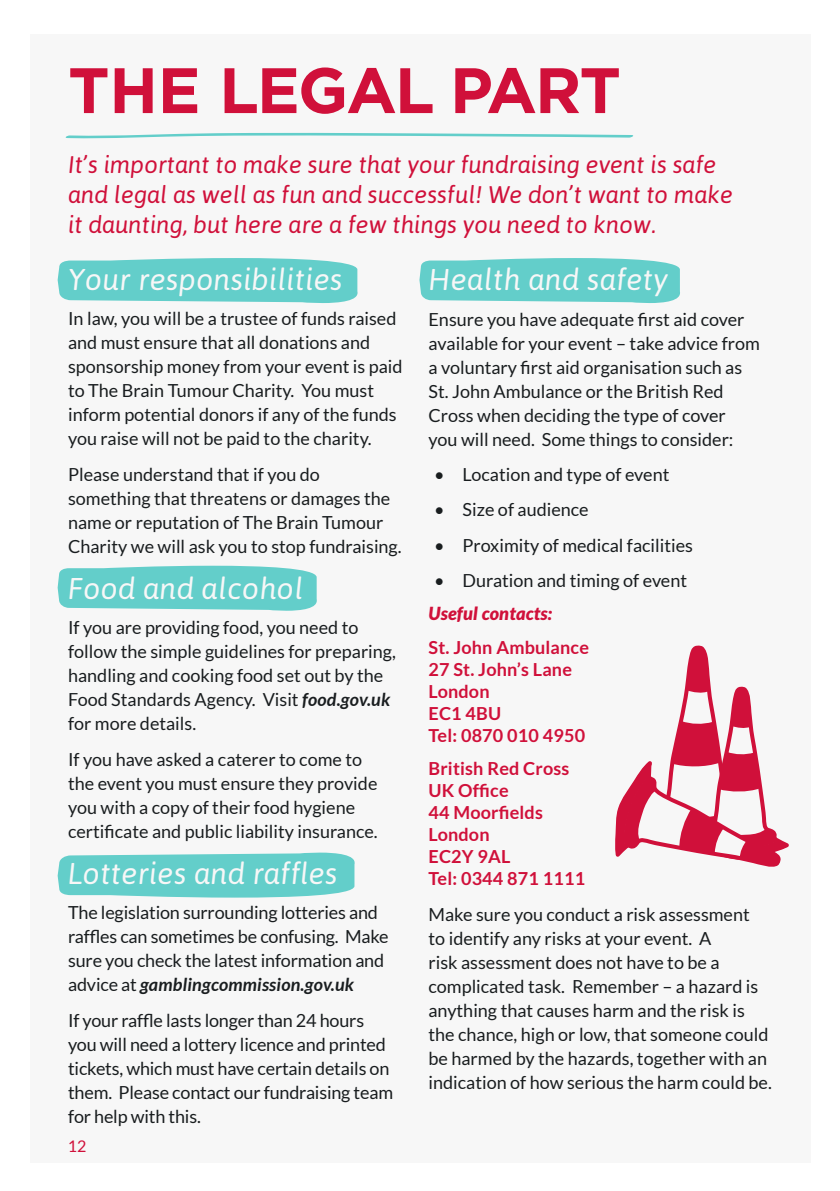
<style>
.page{position:relative;width:840px;height:1191px;background:#fff}
.page>*{position:absolute;margin:0;border:0;box-sizing:border-box;transform-origin:0 0}
.t1{font:700 64px "Gotham";letter-spacing:-.03em;color:#d0103a}
.t2{font:italic 30px "Asap";letter-spacing:.01em;color:#f7f7f7}
.t3{font:italic 24px/30px "Asap";color:#d0103a}
.t4{font:18px/24px "Lato";color:#191d1f}
.t5{font:700 18px/22px "Lato";letter-spacing:.01em;color:#d0103a}
.t6{font:italic 900 18px "Lato";letter-spacing:.01em;color:#d0103a}
.t7{font:16px "Lato";color:#d0103a}
.s1{font-weight:700;font-style:italic}
</style>
<div class="page">
<div style="left:30px;top:34px;width:779px;height:1128px;background:#f7f7f7"></div>
<svg style="left:65px;top:133px;width:569px;height:6px"></svg>
<svg style="left:58px;top:566px;width:259px;height:45px;background:#6fd1cd"></svg>
<svg style="left:58px;top:258px;width:300px;height:45px;background:#6fd1cd"></svg>
<svg style="left:419px;top:258px;width:261px;height:45px;background:#6fd1cd"></svg>
<svg style="left:58px;top:852px;width:297px;height:45px;background:#6fd1cd"></svg>
<svg style="left:615px;top:645px;width:174px;height:222px"></svg>
<h1 class="t1" style="left:68px;top:53px;width:554px">The LEGAL PART</h1>
<h3 class="t3" style="left:68px;top:149px;width:666px">It’s important to make sure that your fundraising event is safe and legal as well as fun and successful! We don’t want to make it daunting, but here are a few things you need to know.</h3>
<h2 class="t2" style="left:68px;top:262px;width:276px">Your responsibilities</h2>
<p class="t4" style="left:68px;top:306px;width:336px">In law, you will be a trustee of funds raised and must ensure that all donations and sponsorship money from your event is paid to The Brain Tumour Charity. You must inform potential donors if any of the funds you raise will not be paid to the charity.</p>
<p class="t4" style="left:68px;top:462px;width:335px">Please understand that if you do something that threatens or damages the name or reputation of The Brain Tumour Charity we will ask you to stop fundraising.</p>
<h2 class="t2" style="left:68px;top:571px;width:236px">Food and alcohol</h2>
<p class="t4" style="left:68px;top:615px;width:329px">If you are providing food, you need to follow the simple guidelines for preparing, handling and cooking food set out by the Food Standards Agency. Visit <span class="s1">food.gov.uk </span>for more details.</p>
<p class="t4" style="left:68px;top:747px;width:311px">If you have asked a caterer to come to the event you must ensure they provide you with a copy of their food hygiene certificate and public liability insurance.</p>
<h2 class="t2" style="left:68px;top:856px;width:271px">Lotteries and raffles</h2>
<p class="t4" style="left:68px;top:900px;width:322px">The legislation surrounding lotteries and raffles can sometimes be confusing. Make sure you check the latest information and advice at <span class="s1">gamblingcommission.gov.uk</span></p>
<p class="t4" style="left:68px;top:1008px;width:326px">If your raffle lasts longer than 24 hours you will need a lottery licence and printed tickets, which must have certain details on them. Please contact our fundraising team for help with this.</p>
<h2 class="t2" style="left:428px;top:262px;width:241px">Health and safety</h2>
<p class="t4" style="left:428px;top:307px;width:332px">Ensure you have adequate first aid cover available for your event – take advice from a voluntary first aid organisation such as St. John Ambulance or the British Red Cross when deciding the type of cover<br>you will need. Some things to consider:</p>
<p class="t4" style="left:434px;top:462px;width:236px">• Location and type of event</p>
<p class="t4" style="left:434px;top:498px;width:156px">• Size of audience</p>
<p class="t4" style="left:434px;top:533px;width:260px">• Proximity of medical facilities</p>
<p class="t4" style="left:434px;top:568px;width:254px">• Duration and timing of event</p>
<p class="t6" style="left:428px;top:603px;width:125px">Useful contacts:</p>
<p class="t5" style="left:428px;top:636px;width:162px">St. John Ambulance<br>27 St. John’s Lane<br>London<br>EC1 4BU<br>Tel: 0870 010 4950</p>
<p class="t5" style="left:428px;top:757px;width:158px">British Red Cross<br>UK Office<br>44 Moorfields<br>London<br>EC2Y 9AL<br>Tel: 0344 871 1111</p>
<p class="t4" style="left:428px;top:902px;width:345px">Make sure you conduct a risk assessment<br>to identify any risks at your event. A<br>risk assessment does not have to be a complicated task. Remember – a hazard is anything that causes harm and the risk is the chance, high or low, that someone could be harmed by the hazards, together with an indication of how serious the harm could be.</p>
<p class="t7" style="left:68px;top:1136px;width:20px">12</p>
</div>
